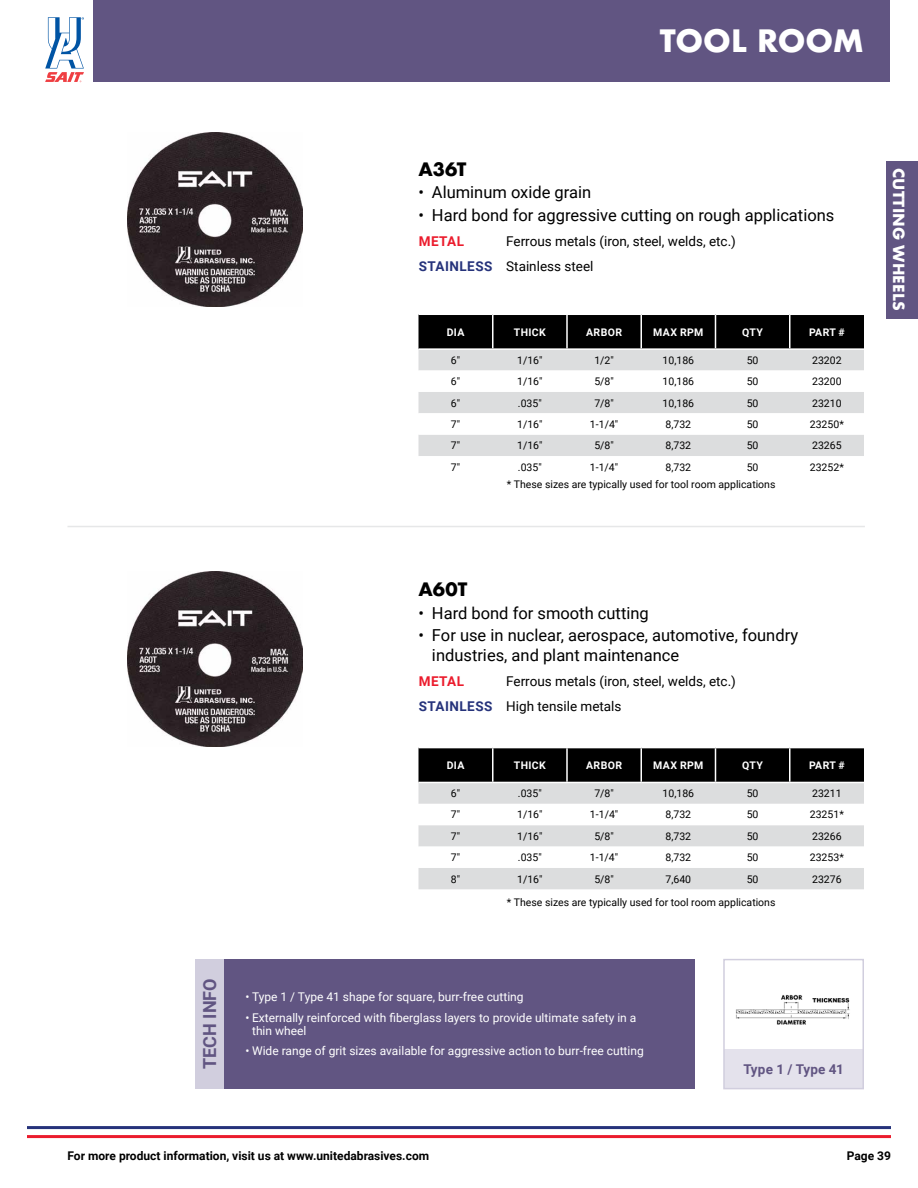
<style>
.page{position:relative;width:918px;height:1188px;background:#fff}
.page>*{position:absolute;margin:0;border:0;box-sizing:border-box;transform-origin:0 0}
.t1{font:700 30px "Futura";letter-spacing:-.005em;color:#fff}
.t2{font:700 18px "Futura";letter-spacing:.01em;color:#000}
.t3{font:700 18px "Roboto";color:#615582}
.t4{font:16.5px/19.5px "Roboto";color:#000}
.t5{font:700 15px "Futura";letter-spacing:.015em;color:#fff}
.t6{font:13.5px "Roboto";color:#000}
.t7{font:700 13.5px "Roboto";color:#26337b}
.t8{font:700 13.5px "Roboto";color:#615582}
.t9{font:700 13.5px "Roboto";color:#eb1c2d}
.t10{font:12px/13.5px "Roboto";color:#fff}
.t11{font:700 12px "Roboto";color:#000}
.t12{font:10.5px "Roboto";color:#000}
.t13{font:700 10.5px "Roboto";letter-spacing:.035em;color:#fff}
</style>
<div class="page">
<hr style="left:27px;top:1126px;width:864px;height:3px;background:#26337b">
<hr style="left:27px;top:1135px;width:864px;height:3px;background:#eb1c2d">
<svg style="left:45px;top:17px;width:39px;height:65px"></svg>
<div style="left:886px;top:161px;width:32px;height:157px;background:#615582"></div>
<div style="left:93px;top:0;width:797px;height:82px;background:#615582"></div>
<div style="left:418px;top:315px;width:446px;height:33px;background:#000"></div>
<div style="left:418px;top:350px;width:446px;height:20px;background:#dcddde"></div>
<svg style="left:418px;top:392px;width:446px;height:64px;fill:#dcddde"></svg>
<hr style="left:715px;top:315px;width:1px;height:33px;background:#fff">
<hr style="left:789px;top:315px;width:1px;height:33px;background:#fff">
<hr style="left:492px;top:315px;width:2px;height:33px;background:#fff">
<hr style="left:566px;top:315px;width:2px;height:33px;background:#fff">
<hr style="left:640px;top:315px;width:2px;height:33px;background:#fff">
<svg style="left:418px;top:748px;width:446px;height:34px;background:#050505"></svg>
<div style="left:418px;top:783px;width:446px;height:106px;background:#dcddde"></div>
<svg style="left:418px;top:804px;width:446px;height:64px"></svg>
<hr style="left:715px;top:748px;width:1px;height:34px;background:#fff">
<hr style="left:789px;top:748px;width:1px;height:34px;background:#fff">
<hr style="left:492px;top:748px;width:2px;height:34px;background:#fff">
<hr style="left:566px;top:748px;width:2px;height:34px;background:#fff">
<hr style="left:640px;top:748px;width:2px;height:34px;background:#fff">
<hr style="left:68px;top:526px;width:797px;height:1px;background:#e6e7e8">
<div style="left:724px;top:1049px;width:139px;height:40px;background:#e4e2ec"></div>
<div style="left:723px;top:959px;width:141px;height:130px;border:2px solid #d1cede"></div>
<img style="left:736px;top:994px;width:114px;height:31px">
<div style="left:216px;top:959px;width:479px;height:130px;background:#615582"></div>
<div style="left:195px;top:959px;width:29px;height:130px;background:#d1cede"></div>
<img style="left:127px;top:572px;width:175px;height:174px">
<img style="left:127px;top:132px;width:175px;height:175px">
<h1 class="t1" style="left:660px;top:19px;width:206px">TOOL ROOM</h1>
<h2 class="t2" style="left:418px;top:156px;width:49px">A36T</h2>
<h3 class="t4" style="left:418px;top:182px;width:174px">• Aluminum oxide grain</h3>
<h3 class="t4" style="left:418px;top:205px;width:417px">• Hard bond for aggressive cutting on rough applications</h3>
<p class="t9" style="left:419px;top:232px;width:22px">METAL</p>
<p class="t6" style="left:506px;top:232px;width:231px">Ferrous metals (iron, steel, welds, etc.)</p>
<p class="t7" style="left:419px;top:257px;width:10px">STAINLESS</p>
<p class="t6" style="left:506px;top:257px;width:89px">Stainless steel</p>
<p class="t13" style="left:447px;top:325px;width:19px">Dia</p>
<p class="t13" style="left:514px;top:325px;width:33px">Thick</p>
<p class="t13" style="left:586px;top:325px;width:37px">Arbor</p>
<p class="t13" style="left:653px;top:325px;width:43px">Max rpm</p>
<p class="t13" style="left:742px;top:325px;width:22px">Qty</p>
<p class="t13" style="left:809px;top:325px;width:37px">Part #</p>
<p class="t12" style="left:451px;top:353px;width:11px">6"</p>
<p class="t12" style="left:517px;top:353px;width:27px">1/16"</p>
<p class="t12" style="left:594px;top:353px;width:21px">1/2"</p>
<p class="t12" style="left:663px;top:353px;width:33px">10,186</p>
<p class="t12" style="left:747px;top:353px;width:13px">50</p>
<p class="t12" style="left:812px;top:353px;width:31px">23202</p>
<p class="t12" style="left:451px;top:374px;width:11px">6"</p>
<p class="t12" style="left:517px;top:374px;width:27px">1/16"</p>
<p class="t12" style="left:594px;top:374px;width:21px">5/8"</p>
<p class="t12" style="left:663px;top:374px;width:33px">10,186</p>
<p class="t12" style="left:747px;top:374px;width:13px">50</p>
<p class="t12" style="left:812px;top:374px;width:31px">23200</p>
<p class="t12" style="left:451px;top:395px;width:11px">6"</p>
<p class="t12" style="left:518px;top:395px;width:25px">.035"</p>
<p class="t12" style="left:594px;top:395px;width:21px">7/8"</p>
<p class="t12" style="left:663px;top:395px;width:33px">10,186</p>
<p class="t12" style="left:747px;top:395px;width:13px">50</p>
<p class="t12" style="left:812px;top:395px;width:31px">23210</p>
<p class="t12" style="left:451px;top:417px;width:11px">7"</p>
<p class="t12" style="left:517px;top:417px;width:27px">1/16"</p>
<p class="t12" style="left:590px;top:417px;width:30px">1-1/4"</p>
<p class="t12" style="left:666px;top:417px;width:27px">8,732</p>
<p class="t12" style="left:747px;top:417px;width:13px">50</p>
<p class="t12" style="left:810px;top:417px;width:36px">23250*</p>
<p class="t12" style="left:451px;top:438px;width:11px">7"</p>
<p class="t12" style="left:517px;top:438px;width:27px">1/16"</p>
<p class="t12" style="left:594px;top:438px;width:21px">5/8"</p>
<p class="t12" style="left:666px;top:438px;width:27px">8,732</p>
<p class="t12" style="left:747px;top:438px;width:13px">50</p>
<p class="t12" style="left:812px;top:438px;width:31px">23265</p>
<p class="t12" style="left:451px;top:460px;width:11px">7"</p>
<p class="t12" style="left:518px;top:460px;width:25px">.035"</p>
<p class="t12" style="left:590px;top:460px;width:30px">1-1/4"</p>
<p class="t12" style="left:666px;top:460px;width:27px">8,732</p>
<p class="t12" style="left:747px;top:460px;width:13px">50</p>
<p class="t12" style="left:810px;top:460px;width:36px">23252*</p>
<p class="t12" style="left:507px;top:477px;width:270px">* These sizes are typically used for tool room applications</p>
<h2 class="t3" style="left:197px;top:1069px;width:90px;rotate:-90deg">TECH INFO</h2>
<h2 class="t2" style="left:418px;top:576px;width:50px">A60T</h2>
<h3 class="t4" style="left:418px;top:603px;width:232px">• Hard bond for smooth cutting</h3>
<h3 class="t4" style="left:432px;top:625px;width:368px;text-indent:-13px">• For use in nuclear, aerospace, automotive, foundry industries, and plant maintenance</h3>
<p class="t9" style="left:419px;top:672px;width:22px">METAL</p>
<p class="t6" style="left:506px;top:672px;width:231px">Ferrous metals (iron, steel, welds, etc.)</p>
<p class="t7" style="left:419px;top:697px;width:10px">STAINLESS</p>
<p class="t6" style="left:506px;top:697px;width:117px">High tensile metals</p>
<p class="t13" style="left:447px;top:758px;width:19px">Dia</p>
<p class="t13" style="left:514px;top:758px;width:33px">Thick</p>
<p class="t13" style="left:586px;top:758px;width:37px">Arbor</p>
<p class="t13" style="left:653px;top:758px;width:43px">Max rpm</p>
<p class="t13" style="left:742px;top:758px;width:22px">Qty</p>
<p class="t13" style="left:809px;top:758px;width:37px">Part #</p>
<p class="t12" style="left:451px;top:786px;width:11px">6"</p>
<p class="t12" style="left:518px;top:786px;width:25px">.035"</p>
<p class="t12" style="left:594px;top:786px;width:21px">7/8"</p>
<p class="t12" style="left:663px;top:786px;width:33px">10,186</p>
<p class="t12" style="left:747px;top:786px;width:13px">50</p>
<p class="t12" style="left:812px;top:786px;width:31px">23211</p>
<p class="t12" style="left:451px;top:807px;width:11px">7"</p>
<p class="t12" style="left:517px;top:807px;width:27px">1/16"</p>
<p class="t12" style="left:590px;top:807px;width:30px">1-1/4"</p>
<p class="t12" style="left:666px;top:807px;width:27px">8,732</p>
<p class="t12" style="left:747px;top:807px;width:13px">50</p>
<p class="t12" style="left:810px;top:807px;width:36px">23251*</p>
<p class="t12" style="left:451px;top:829px;width:11px">7"</p>
<p class="t12" style="left:517px;top:829px;width:27px">1/16"</p>
<p class="t12" style="left:594px;top:829px;width:21px">5/8"</p>
<p class="t12" style="left:666px;top:829px;width:27px">8,732</p>
<p class="t12" style="left:747px;top:829px;width:13px">50</p>
<p class="t12" style="left:812px;top:829px;width:31px">23266</p>
<p class="t12" style="left:451px;top:850px;width:11px">7"</p>
<p class="t12" style="left:518px;top:850px;width:25px">.035"</p>
<p class="t12" style="left:590px;top:850px;width:30px">1-1/4"</p>
<p class="t12" style="left:666px;top:850px;width:27px">8,732</p>
<p class="t12" style="left:747px;top:850px;width:13px">50</p>
<p class="t12" style="left:810px;top:850px;width:36px">23253*</p>
<p class="t12" style="left:451px;top:872px;width:11px">8"</p>
<p class="t12" style="left:517px;top:872px;width:27px">1/16"</p>
<p class="t12" style="left:594px;top:872px;width:21px">5/8"</p>
<p class="t12" style="left:666px;top:872px;width:27px">7,640</p>
<p class="t12" style="left:747px;top:872px;width:13px">50</p>
<p class="t12" style="left:812px;top:872px;width:31px">23276</p>
<p class="t12" style="left:507px;top:895px;width:270px">* These sizes are typically used for tool room applications</p>
<p class="t10" style="left:245px;top:990px;width:280px">• Type 1 / Type 41 shape for square, burr-free cutting</p>
<p class="t10" style="left:252px;top:1010px;width:386px;text-indent:-7px">• Externally reinforced with fiberglass layers to provide ultimate safety in a thin wheel</p>
<p class="t10" style="left:245px;top:1044px;width:400px">• Wide range of grit sizes available for aggressive action to burr-free cutting</p>
<p class="t8" style="left:743px;top:1060px;width:102px">Type 1 / Type 41</p>
<h3 class="t5" style="left:910px;top:168px;width:145px;rotate:90deg">CUTTING WHEELS</h3>
<p class="t11" style="left:68px;top:1148px;width:363px">For more product information, visit us at www.unitedabrasives.com</p>
<p class="t11" style="left:847px;top:1148px;width:46px">Page 39</p>
</div>
